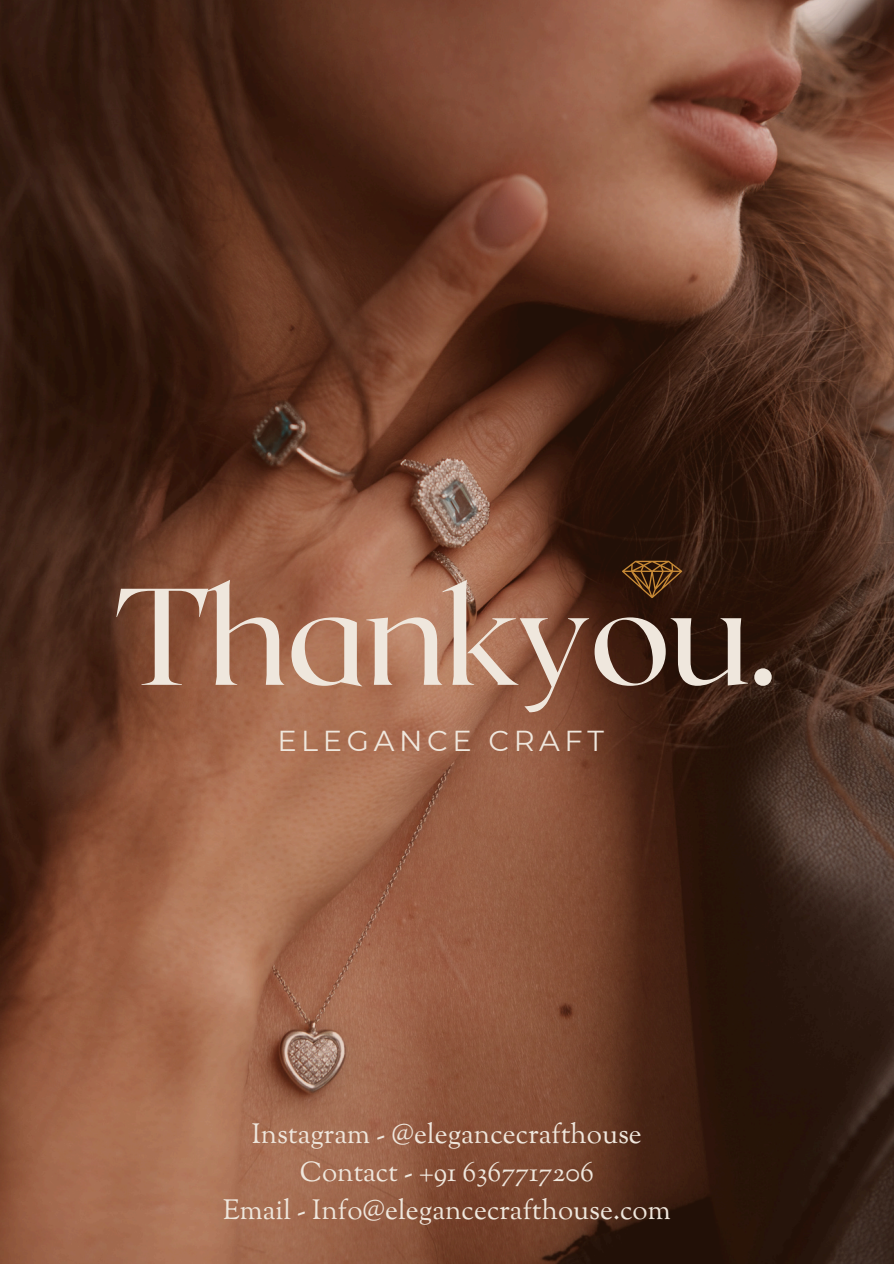
<style>
.page{position:relative;width:894px;height:1264px;background:#fff}
.page>*{position:absolute;margin:0;border:0;box-sizing:border-box;transform-origin:0 0}
.t1{font:137.25px "Roxborough CF";letter-spacing:-.02em;color:#efe7dd}
.t2{font:28.8px "Montserrat";letter-spacing:.16em;color:#efe7dd}
.t3{font:27.75px "Sorts Mill Goudy";color:#efe7dd}
</style>
<div class="page">
<img style="left:0;top:0;width:893px;height:1263px">
<svg style="left:621px;top:560px;width:61px;height:38px;background:#523114"></svg>
<h1 class="t1" style="left:115px;top:547px;width:665px">Thankyou.</h1>
<p class="t2" style="left:277px;top:723px;width:328px">ELEGANCE CRAFT</p>
<h2 class="t3" style="left:252px;top:1115px;width:391px">Instagram - @elegancecrafthouse</h2>
<p class="t3" style="left:299px;top:1154px;width:295px">Contact - +91 6367717206</p>
<p class="t3" style="left:223px;top:1192px;width:449px">Email - Info@elegancecrafthouse.com</p>
</div>
